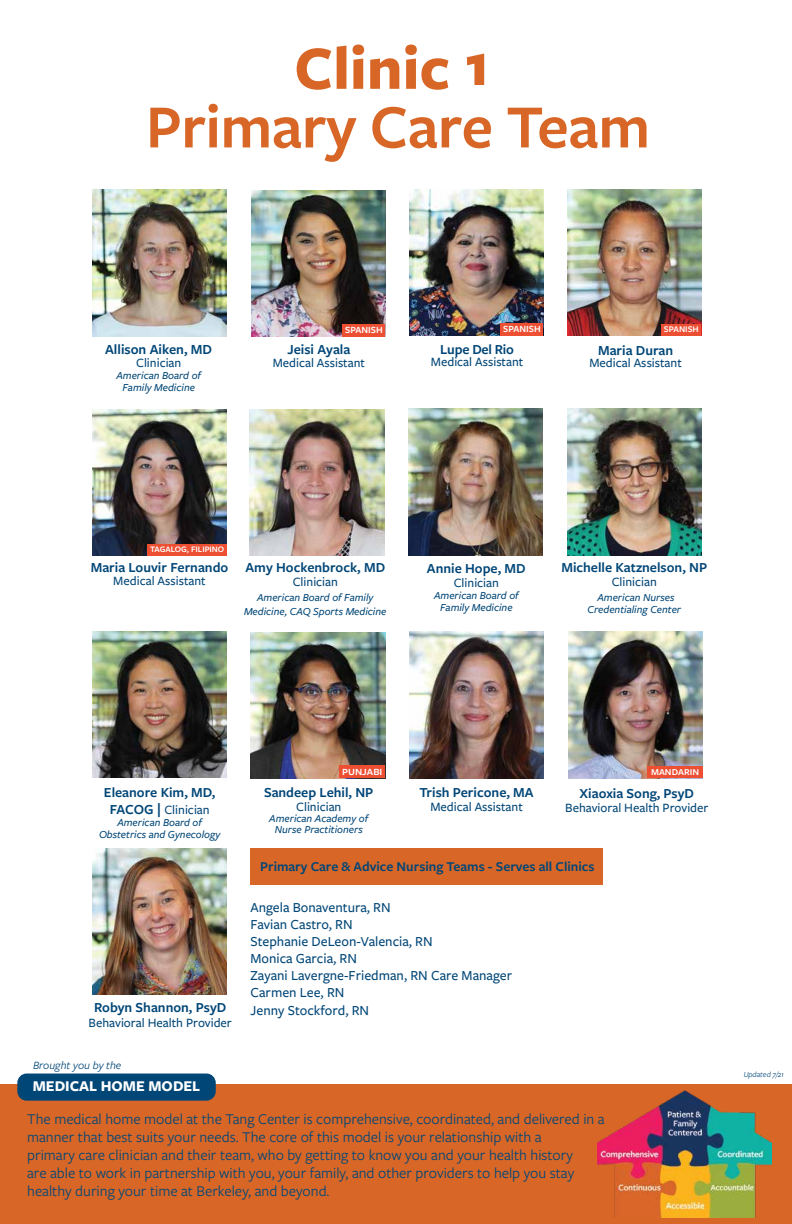
<style>
.page{position:relative;width:792px;height:1224px;background:#fff}
.page>*{position:absolute;margin:0;border:0;box-sizing:border-box;transform-origin:0 0}
.t1{font:600 63.6px "Freight Sans Pro";letter-spacing:-.01em;color:#d86727}
.t2{font:700 63.6px "Freight Sans Pro";color:#d86727}
.t3{font:15.5px/18.1px "Freight Sans Pro";color:#004677}
.t4{font:700 15.5px "Freight Sans Pro";color:#fff}
.t5{font:600 14.4px "Freight Sans Pro";color:#004677}
.t6{font:600 14.3px "Freight Sans Pro";color:#004677}
.t7{font:500 14.3px/17.2px "Freight Sans Pro";color:#004677}
.t8{font:600 14px "Freight Sans Pro";color:#004677}
.t9{font:500 13.2px "Freight Sans Pro";color:#004677}
.t10{font:500 13.1px "Freight Sans Pro";color:#004677}
.t11{font:italic 11.6px "Freight Sans Pro";color:#004677}
.t12{font:italic 500 11.1px/12px "Freight Sans Pro";color:#004677;text-align:center}
.t13{font:600 9.8px "Freight Sans Pro";color:#fff}
.t14{font:600 9.8px "Freight Sans Pro";color:#fff;scale:1.08 1}
.t15{font:600 9.4px "Freight Sans Pro";color:#fff;scale:1.04 1}
.t16{font:600 9.1px "Freight Sans Pro";color:#fff}
.t17{font:600 8.7px "Freight Sans Pro";color:#fff}
.t18{font:italic 8px "Freight Sans Pro";color:#004677}
.s1{font-weight:600;font-size:14.3px}
.s2{font-weight:600;font-size:15.5px}
</style>
<div class="page">
<div style="left:0;top:1085px;width:792px;height:139px;background:#d86727"></div>
<img style="left:597px;top:1090px;width:174px;height:127px">
<div style="left:17px;top:1074px;width:199px;height:27px;background:#004677;border-radius:9px"></div>
<img style="left:93px;top:849px;width:134px;height:146px">
<img style="left:409px;top:409px;width:134px;height:146px">
<img style="left:251px;top:633px;width:134px;height:146px">
<div style="left:339px;top:766px;width:46px;height:12px;background:#ed4f33"></div>
<img style="left:409px;top:632px;width:134px;height:146px">
<img style="left:568px;top:409px;width:134px;height:146px">
<img style="left:92px;top:632px;width:134px;height:146px">
<img style="left:93px;top:409px;width:134px;height:147px">
<div style="left:147px;top:544px;width:80px;height:11px;background:#ed4f33"></div>
<img style="left:250px;top:409px;width:134px;height:147px">
<img style="left:93px;top:190px;width:134px;height:146px">
<img style="left:251px;top:190px;width:134px;height:146px">
<div style="left:343px;top:324px;width:42px;height:12px;background:#ed4f33"></div>
<img style="left:409px;top:189px;width:134px;height:147px">
<div style="left:501px;top:323px;width:42px;height:13px;background:#ed4f33"></div>
<img style="left:568px;top:189px;width:134px;height:147px">
<div style="left:661px;top:324px;width:40px;height:12px;background:#ed4f33"></div>
<img style="left:568px;top:632px;width:134px;height:146px">
<div style="left:647px;top:766px;width:55px;height:11px;background:#ed4f33"></div>
<div style="left:251px;top:848px;width:352px;height:37px;background:#d86727"></div>
<h1 class="t2" style="left:294px;top:24px;width:197px">Clinic 1</h1>
<h1 class="t1" style="left:146px;top:84px;width:506px">Primary Care Team</h1>
<p class="t5" style="left:105px;top:339px;width:109px">Allison Aiken, MD</p>
<p class="t9" style="left:136px;top:354px;width:47px">Clinician</p>
<p class="t12" style="left:116px;top:369px;width:86px">American Board of<br>Family Medicine</p>
<p class="t13" style="left:345px;top:323px;width:39px">SPANISH</p>
<p class="t13" style="left:503px;top:322px;width:39px">SPANISH</p>
<p class="t16" style="left:664px;top:323px;width:36px">SPANISH</p>
<p class="t6" style="left:287px;top:340px;width:64px">Jeisi Ayala</p>
<p class="t10" style="left:273px;top:354px;width:94px">Medical Assistant</p>
<p class="t6" style="left:440px;top:339px;width:75px">Lupe Del Rio</p>
<p class="t9" style="left:431px;top:353px;width:94px">Medical Assistant</p>
<p class="t6" style="left:598px;top:340px;width:77px">Maria Duran</p>
<p class="t9" style="left:589px;top:354px;width:94px">Medical Assistant</p>
<p class="t17" style="left:150px;top:543px;width:76px">TAGALOG, FILIPINO</p>
<p class="t6" style="left:91px;top:558px;width:139px">Maria Louvir Fernando</p>
<p class="t9" style="left:113px;top:572px;width:94px">Medical Assistant</p>
<p class="t6" style="left:246px;top:558px;width:141px">Amy Hockenbrock, MD</p>
<p class="t9" style="left:293px;top:573px;width:47px">Clinician</p>
<p class="t12" style="left:244px;top:590px;width:144px;line-height:14.3px">American Board of Family<br>Medicine, CAQ Sports Medicine</p>
<p class="t6" style="left:427px;top:558px;width:100px">Annie Hope, MD</p>
<p class="t9" style="left:454px;top:574px;width:47px">Clinician</p>
<p class="t12" style="left:434px;top:589px;width:86px">American Board of<br>Family Medicine</p>
<p class="t6" style="left:561px;top:558px;width:147px">Michelle Katznelson, NP</p>
<p class="t9" style="left:612px;top:573px;width:47px">Clinician</p>
<p class="t12" style="left:588px;top:591px;width:95px">American Nurses<br>Credentialing Center</p>
<p class="t6" style="left:104px;top:783px;width:113px">Eleanore Kim, MD,</p>
<p class="t9" style="left:110px;top:801px;width:102px"><span class="s1">FACOG</span> <span class="s2">|</span> Clinician</p>
<p class="t12" style="left:99px;top:816px;width:123px">American Board of<br>Obstetrics and Gynecology</p>
<p class="t6" style="left:94px;top:998px;width:134px">Robyn Shannon, PsyD</p>
<p class="t9" style="left:89px;top:1013px;width:145px">Behavioral Health Provider</p>
<p class="t11" style="left:33px;top:1057px;width:90px">Brought you by the</p>
<p class="t4" style="left:33px;top:1075px;width:169px">MEDICAL HOME MODEL</p>
<p class="t14" style="left:342px;top:765px;width:39px">PUNJABI</p>
<p class="t6" style="left:264px;top:782px;width:111px">Sandeep Lehil, NP</p>
<p class="t9" style="left:296px;top:798px;width:47px">Clinician</p>
<p class="t12" style="left:269px;top:812px;width:101px;line-height:11.1px">American Academy of<br>Nurse Practitioners</p>
<p class="t6" style="left:420px;top:783px;width:116px">Trish Pericone, MA</p>
<p class="t9" style="left:430px;top:798px;width:94px">Medical Assistant</p>
<p class="t15" style="left:651px;top:765px;width:48px">MANDARIN</p>
<p class="t6" style="left:580px;top:783px;width:116px">Xiaoxia Song, PsyD</p>
<p class="t9" style="left:565px;top:799px;width:145px">Behavioral Health Provider</p>
<p class="t8" style="left:260px;top:857px;width:336px">Primary Care &amp; Advice Nursing Teams - Serves all Clinics</p>
<p class="t7" style="left:250px;top:898px;width:263px">Angela Bonaventura, RN<br>Favian Castro, RN<br>Stephanie DeLeon-Valencia, RN<br>Monica Garcia, RN<br>Zayani Lavergne-Friedman, RN Care Manager<br>Carmen Lee, RN<br>Jenny Stockford, RN</p>
<p class="t3" style="left:27px;top:1109px;width:579px">The medical home model at the Tang Center is comprehensive, coordinated, and delivered in a manner that best suits your needs. The core of this model is your relationship with a<br>primary care clinician and their team, who by getting to know you and your health history<br>are able to work in partnership with you, your family, and other providers to help you stay healthy during your time at Berkeley, and beyond.</p>
<p class="t18" style="left:744px;top:1069px;width:42px">Updated 7/21</p>
</div>
